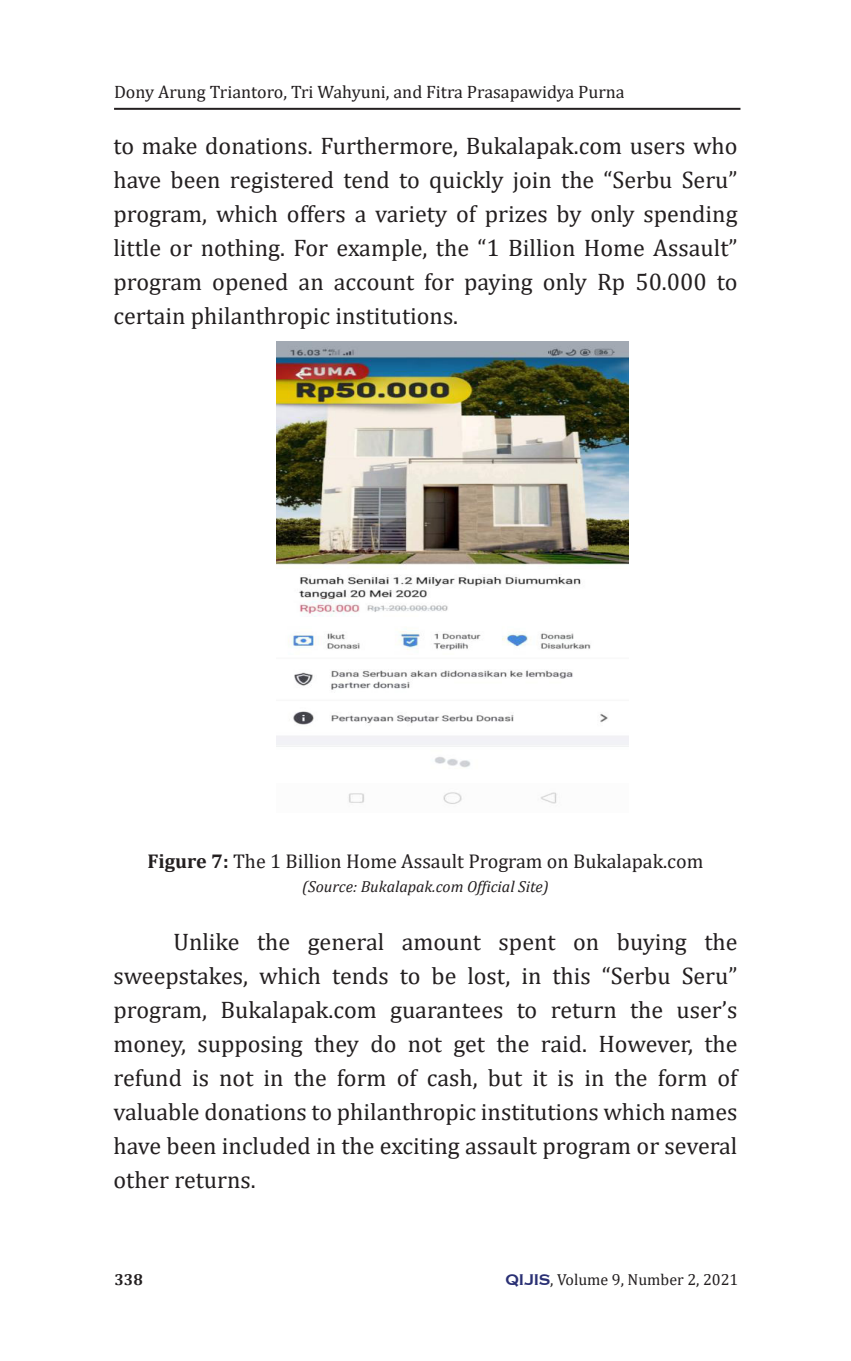
<style>
.page{position:relative;width:851px;height:1361px;background:#fff}
.page>*{position:absolute;margin:0;border:0;box-sizing:border-box;transform-origin:0 0}
.Teks_BAB_A{font:24px/34px "Cambria";color:#231f20;text-align:justify}
.t1{font:20px "Cambria";color:#231f20}
.t2{font:18px "Cambria";color:#231f20}
.t3{font:italic 16px "Cambria";color:#231f20}
.t4{font:16px "Cambria";color:#231f20}
.t5{font:700 16px "Cambria";color:#231f20}
.s1{font-weight:700}
.s2{font-family:"Copperplate";font-weight:700;color:#2a3074}
</style>
<div class="page">
<hr style="left:114px;top:108px;width:626px;height:2px;background:#231f20">
<img style="left:277px;top:341px;width:351px;height:463px">
<p class="t2" style="left:114px;top:81px;width:512px">Dony Arung Triantoro, Tri Wahyuni, and Fitra Prasapawidya Purna</p>
<p class="Teks_BAB_A" style="left:113px;top:129px;width:625px">to make donations. Furthermore, Bukalapak.com users who have been registered tend to quickly join the “Serbu Seru” program, which offers a variety of prizes by only spending little or nothing. For example, the “1 Billion Home Assault” program opened an account for paying only Rp 50.000 to certain philanthropic institutions.</p>
<p class="t1" style="left:147px;top:850px;width:557px"><span class="s1">Figure 7:</span> The 1 Billion Home Assault Program on Bukalapak.com</p>
<p class="t3" style="left:302px;top:875px;width:248px">(Source: Bukalapak.com Official Site)</p>
<p class="Teks_BAB_A" style="left:113px;top:925px;width:625px;text-indent:60px">Unlike the general amount spent on buying the sweepstakes, which tends to be lost, in this “Serbu Seru” program, Bukalapak.com guarantees to return the user’s money, supposing they do not get the raid. However, the refund is not in the form of cash, but it is in the form of valuable donations to philanthropic institutions which names have been included in the exciting assault program or several other returns.</p>
<p class="t5" style="left:114px;top:1268px;width:30px">338</p>
<p class="t4" style="left:505px;top:1270px;width:234px"><span class="s2">QIJIS</span>, Volume 9, Number 2, 2021</p>
</div>
